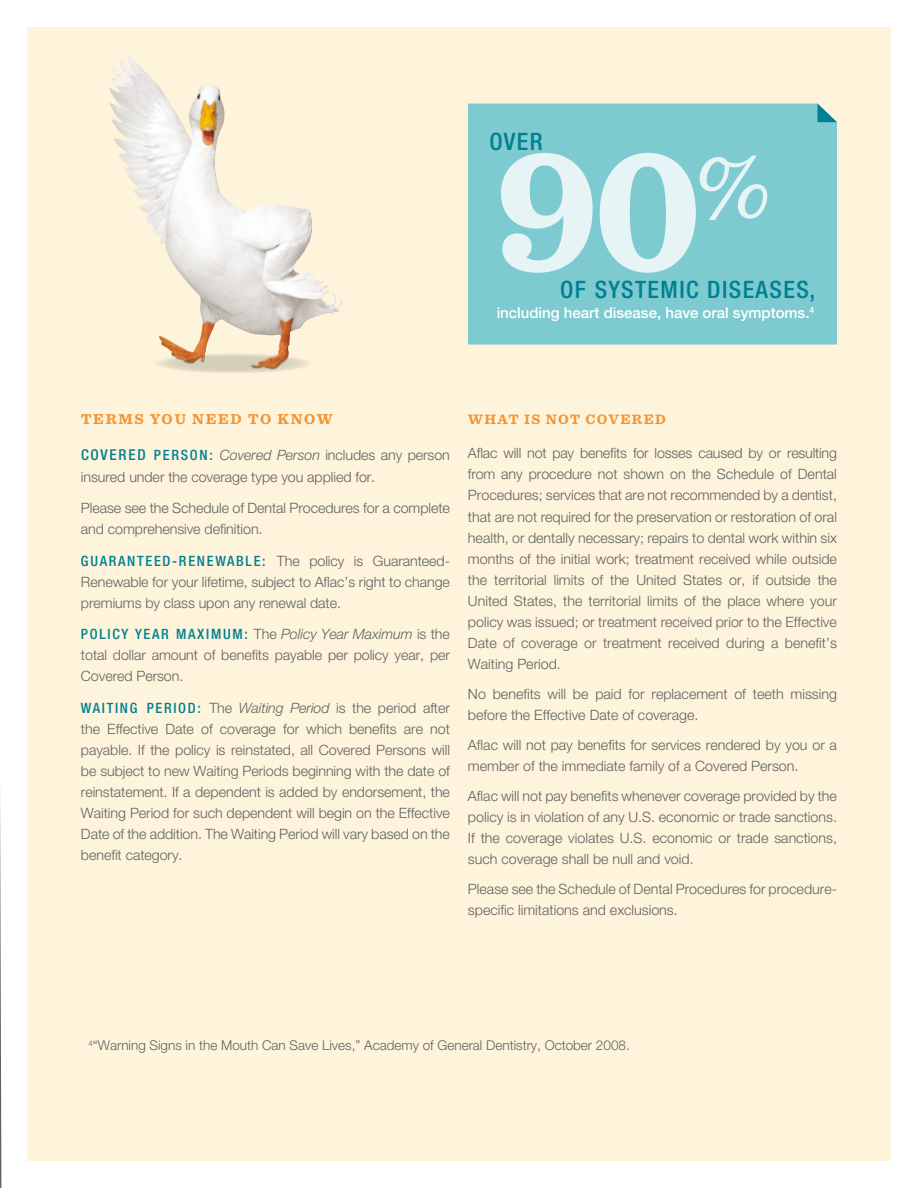
<style>
.page{position:relative;width:918px;height:1188px;background:#fff}
.page>*{position:absolute;margin:0;border:0;box-sizing:border-box;transform-origin:0 0}
.t1{font:700 180px "Sentinel";color:#e7f4f6}
.t2{font:500 condensed 24px "Helvetica Neue LTCE";letter-spacing:.06em;color:#008091}
.t3{font:500 15px "Helvetica Neue CELT";color:#fff}
.t4{font:700 15px "Sentinel";letter-spacing:.12em;color:#f59433}
.t5{font:500 condensed 15px "Helvetica Neue LTCE";letter-spacing:.12em;color:#008091}
.t6{font:300 14.25px/21px "Helvetica Neue CELT";color:#5f6160}
.t7{font:500 condensed 14.25px "Helvetica Neue LTCE";letter-spacing:.12em;color:#008091}
.t8{font:700 14.25px "Sentinel";letter-spacing:.1em;color:#f59433}
.t9{font:300 13.5px "Helvetica Neue CELT";color:#5f6160}
.s1{font-size:14.25px}
.s2{font-family:"Helvetica Neue LTCE";font-weight:500;font-stretch:condensed;color:#008091}
.s3{font-style:italic}
.s4{font-family:"Helvetica Neue CELT";font-weight:300;font-stretch:normal;color:#5f6160}
.s5{font-family:"Helvetica Neue CELT";font-weight:300;font-style:italic;font-stretch:normal;color:#5f6160}
</style>
<div class="page">
<svg style="left:0;top:797px;width:1px;height:391px"></svg>
<div style="left:27px;top:27px;width:864px;height:1134px;background:#fdf4db"></div>
<svg style="left:193px;top:368px;width:105px;height:5px"></svg>
<img style="left:169px;top:368px;width:121px;height:3px">
<svg style="left:157px;top:85px;width:185px;height:283px"></svg>
<img style="left:109px;top:55px;width:93px;height:289px">
<div style="left:468px;top:104px;width:369px;height:241px;background:#7dcad0"></div>
<svg style="left:817px;top:104px;width:20px;height:18px"></svg>
<h2 class="t2" style="left:490px;top:127px;width:55px">OVER</h2>
<h1 class="t1" style="left:495px;top:97px;width:278px">90<sup>%</sup></h1>
<h2 class="t2" style="left:560px;top:275px;width:257px">OF SYSTEMIC DISEASES,</h2>
<p class="t3" style="left:497px;top:303px;width:319px">including heart disease, have oral symptoms.<sup>4</sup></p>
<p class="t4" style="left:81px;top:410px;width:26px">TERMS</p>
<p class="t4" style="left:150px;top:410px;width:69px">YOU NEED</p>
<p class="t4" style="left:248px;top:410px;width:83px">TO KNOW</p>
<p class="t5" style="left:81px;top:446px;width:91px">COVERED <span class="s1">PERS</span></p>
<p class="t6" style="left:81px;top:445px;width:370px;text-indent:109px"><span class="s2">ON :</span> <span class="s3">Covered Person</span> includes any person insured under the coverage type you applied for.</p>
<p class="t6" style="left:81px;top:497px;width:371px">Please see the Schedule of Dental Procedures for a complete and comprehensive definition.</p>
<p class="t7" style="left:81px;top:552px;width:108px">GUARANTEED-RENE</p>
<p class="t6" style="left:81px;top:550px;width:371px;text-align:justify;text-indent:134px"><span class="s2">WA B LE :</span> The policy is Guaranteed-Renewable for your lifetime, subject to Aflac’s right to change premiums by class upon any renewal date.</p>
<p class="t7" style="left:81px;top:625px;width:370px">POL IC Y YEA R M AXI MU M : <span class="s4">The</span> <span class="s5">Policy Year Maximum</span> <span class="s4">is the</span></p>
<p class="t6" style="left:81px;top:644px;width:371px">total dollar amount of benefits payable per policy year, per<br>Covered Person.</p>
<p class="t6" style="left:81px;top:697px;width:371px;text-align:justify"><span class="s2">WA I T I NG PERI OD :</span> The <span class="s3">Waiting Period</span> is the period after the Effective Date of coverage for which benefits are not payable. If the policy is reinstated, all Covered Persons will be subject to new Waiting Periods beginning with the date of reinstatement. If a dependent is added by endorsement, the Waiting Period for such dependent will begin on the Effective Date of the addition. The Waiting Period will vary based on the benefit category.</p>
<p class="t8" style="left:468px;top:410px;width:165px">WHAT IS NOT COVERED</p>
<p class="t6" style="left:468px;top:443px;width:371px;text-align:justify">Aflac will not pay benefits for losses caused by or resulting from any procedure not shown on the Schedule of Dental Procedures; services that are not recommended by a dentist, that are not required for the preservation or restoration of oral health, or dentally necessary; repairs to dental work within six months of the initial work; treatment received while outside the territorial limits of the United States or, if outside the United States, the territorial limits of the place where your policy was issued; or treatment received prior to the Effective Date of coverage or treatment received during a benefit’s Waiting Period.</p>
<p class="t6" style="left:468px;top:684px;width:371px">No benefits will be paid for replacement of teeth missing before the Effective Date of coverage.</p>
<p class="t6" style="left:468px;top:735px;width:371px">Aflac will not pay benefits for services rendered by you or a member of the immediate family of a Covered Person.</p>
<p class="t6" style="left:468px;top:786px;width:371px;text-align:justify">Aflac will not pay benefits whenever coverage provided by the policy is in violation of any U.S. economic or trade sanctions.<br>If the coverage violates U.S. economic or trade sanctions, such coverage shall be null and void.</p>
<p class="t6" style="left:468px;top:879px;width:371px">Please see the Schedule of Dental Procedures for procedure&shy;specific limitations and exclusions.</p>
<p class="t9" style="left:88px;top:1037px;width:543px"><sup>4</sup>“Warning Signs in the Mouth Can Save Lives,” Academy of General Dentistry, October 2008.</p>
</div>
